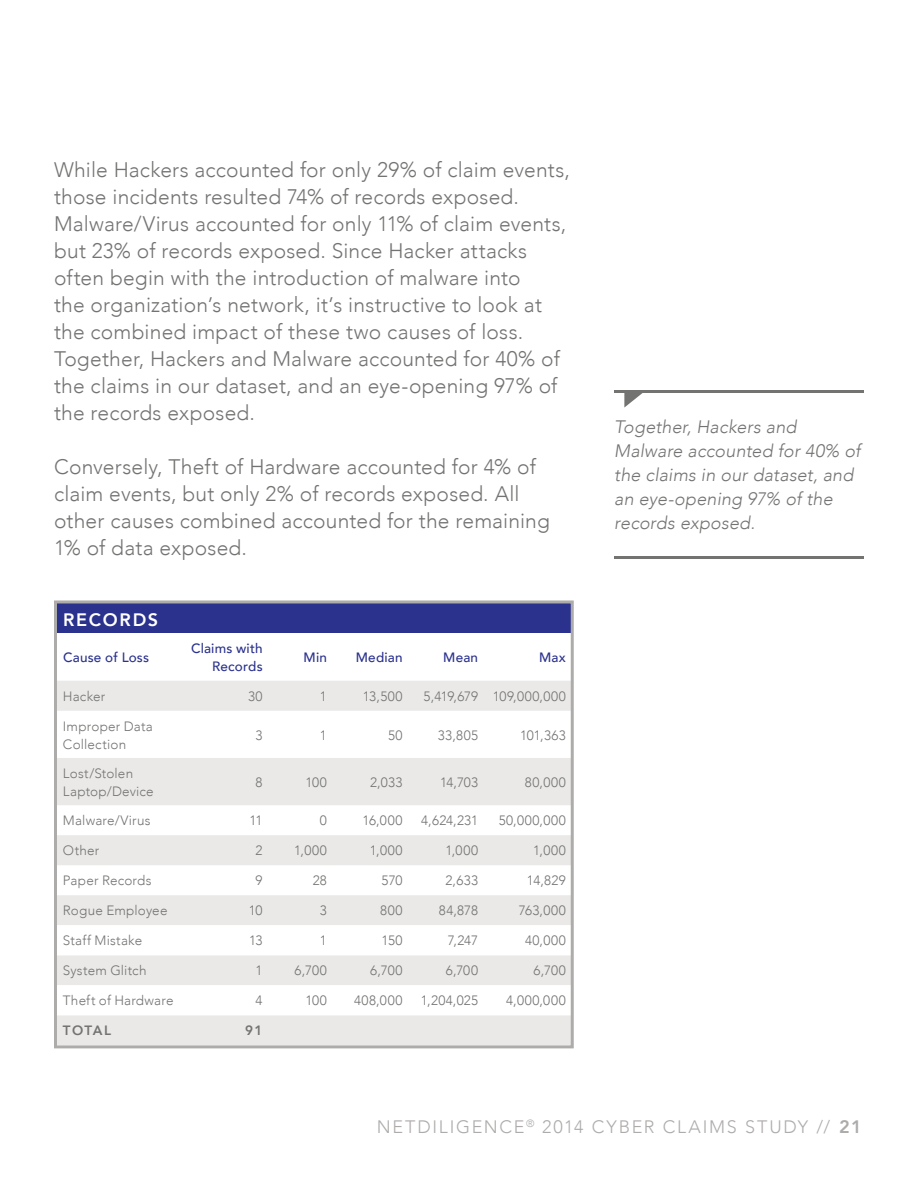
<style>
.page{position:relative;width:918px;height:1188px;background:#fff}
.page>*{position:absolute;margin:0;border:0;box-sizing:border-box;transform-origin:0 0}
.Body_Copy{font:300 21px/27px "Avenir";letter-spacing:.01em;color:#737472}
.Note{font:italic 300 18px/24px "Avenir";letter-spacing:.01em;color:#737472}
.t1{font:300 18px "Avenir";letter-spacing:.095em;color:#aeacab}
.Body_Copy-2{font:800 18px "Avenir";letter-spacing:.095em;color:#fff}
.Body_Copy-3{font:300 13.5px/18px "Avenir";letter-spacing:.015em;color:#737472}
.Body_Copy-4{font:500 13.5px/18px "Avenir";letter-spacing:.015em;color:#2b328d;text-align:right}
.Body_Copy-5{font:300 13.5px "Avenir";letter-spacing:.055em;color:#737472}
.Body_Copy-6{font:800 13.5px "Avenir";letter-spacing:.095em;color:#737472}
.s1{font-weight:800}
</style>
<div class="page">
<hr style="left:614px;top:390px;width:250px;height:3px;background:#737472">
<hr style="left:614px;top:556px;width:250px;height:3px;background:#737472">
<svg style="left:624px;top:393px;width:19px;height:15px"></svg>
<div style="left:57px;top:603px;width:515px;height:30px;background:#2b328d"></div>
<svg style="left:58px;top:681px;width:512px;height:363px;fill:#eae9e8"></svg>
<svg style="left:58px;top:925px;width:512px;height:90px"></svg>
<div style="left:54px;top:600px;width:520px;height:448px;border:3px solid #aeacab"></div>
<p class="Body_Copy" style="left:54px;top:156px;width:518px">While Hackers accounted for only 29% of claim events, those incidents resulted 74% of records exposed.<br>Malware/Virus accounted for only 11% of claim events, but 23% of records exposed. Since Hacker attacks often begin with the introduction of malware into<br>the organization’s network, it’s instructive to look at the combined impact of these two causes of loss.<br>Together, Hackers and Malware accounted for 40% of the claims in our dataset, and an eye-opening 97% of the records exposed.</p>
<p class="Body_Copy" style="left:54px;top:453px;width:497px">Conversely, Theft of Hardware accounted for 4% of claim events, but only 2% of records exposed. All other causes combined accounted for the remaining 1% of data exposed.</p>
<p class="Body_Copy-2" style="left:63px;top:603px;width:97px">RECORDS</p>
<p class="Body_Copy-4" style="left:63px;top:648px;width:88px">Cause of Loss</p>
<p class="Body_Copy-4" style="left:191px;top:639px;width:73px">Claims with<br>Records</p>
<p class="Body_Copy-4" style="left:304px;top:648px;width:25px">Min</p>
<p class="Body_Copy-4" style="left:356px;top:648px;width:48px">Median</p>
<p class="Body_Copy-4" style="left:443px;top:648px;width:36px">Mean</p>
<p class="Body_Copy-4" style="left:539px;top:648px;width:28px">Max</p>
<p class="Body_Copy-3" style="left:63px;top:687px;width:44px">Hacker</p>
<p class="Body_Copy-3" style="left:248px;top:687px;width:16px">30</p>
<p class="Body_Copy-3" style="left:320px;top:687px;width:9px">1</p>
<p class="Body_Copy-3" style="left:363px;top:687px;width:41px">13,500</p>
<p class="Body_Copy-3" style="left:424px;top:687px;width:56px">5,419,679</p>
<p class="Body_Copy-5" style="left:493px;top:688px;width:75px">109,000,000</p>
<p class="Body_Copy-3" style="left:63px;top:717px;width:91px">Improper Data<br>Collection</p>
<p class="Body_Copy-3" style="left:256px;top:726px;width:9px">3</p>
<p class="Body_Copy-3" style="left:320px;top:726px;width:9px">1</p>
<p class="Body_Copy-3" style="left:388px;top:726px;width:16px">50</p>
<p class="Body_Copy-3" style="left:438px;top:726px;width:42px">33,805</p>
<p class="Body_Copy-3" style="left:520px;top:726px;width:47px">101,363</p>
<p class="Body_Copy-3" style="left:63px;top:764px;width:92px">Lost/Stolen<br>Laptop/Device</p>
<p class="Body_Copy-3" style="left:256px;top:773px;width:9px">8</p>
<p class="Body_Copy-3" style="left:305px;top:773px;width:23px">100</p>
<p class="Body_Copy-3" style="left:370px;top:773px;width:34px">2,033</p>
<p class="Body_Copy-3" style="left:440px;top:773px;width:40px">14,703</p>
<p class="Body_Copy-3" style="left:525px;top:773px;width:42px">80,000</p>
<p class="Body_Copy-3" style="left:63px;top:812px;width:89px">Malware/Virus</p>
<p class="Body_Copy-3" style="left:250px;top:812px;width:14px">11</p>
<p class="Body_Copy-3" style="left:320px;top:812px;width:9px">0</p>
<p class="Body_Copy-3" style="left:363px;top:812px;width:41px">16,000</p>
<p class="Body_Copy-3" style="left:421px;top:812px;width:58px">4,624,231</p>
<p class="Body_Copy-3" style="left:499px;top:812px;width:69px">50,000,000</p>
<p class="Body_Copy-3" style="left:63px;top:842px;width:38px">Other</p>
<p class="Body_Copy-3" style="left:256px;top:842px;width:9px">2</p>
<p class="Body_Copy-3" style="left:294px;top:842px;width:34px">1,000</p>
<p class="Body_Copy-3" style="left:370px;top:842px;width:34px">1,000</p>
<p class="Body_Copy-3" style="left:445px;top:842px;width:34px">1,000</p>
<p class="Body_Copy-3" style="left:533px;top:842px;width:34px">1,000</p>
<p class="Body_Copy-3" style="left:63px;top:872px;width:90px">Paper Records</p>
<p class="Body_Copy-3" style="left:256px;top:872px;width:9px">9</p>
<p class="Body_Copy-3" style="left:313px;top:872px;width:16px">28</p>
<p class="Body_Copy-3" style="left:382px;top:872px;width:22px">570</p>
<p class="Body_Copy-3" style="left:446px;top:872px;width:34px">2,633</p>
<p class="Body_Copy-3" style="left:527px;top:872px;width:40px">14,829</p>
<p class="Body_Copy-3" style="left:63px;top:902px;width:106px">Rogue Employee</p>
<p class="Body_Copy-3" style="left:249px;top:902px;width:15px">10</p>
<p class="Body_Copy-3" style="left:320px;top:902px;width:9px">3</p>
<p class="Body_Copy-3" style="left:380px;top:902px;width:24px">800</p>
<p class="Body_Copy-3" style="left:439px;top:902px;width:41px">84,878</p>
<p class="Body_Copy-3" style="left:519px;top:902px;width:49px">763,000</p>
<p class="Body_Copy-3" style="left:63px;top:932px;width:81px">Staff Mistake</p>
<p class="Body_Copy-3" style="left:249px;top:932px;width:15px">13</p>
<p class="Body_Copy-3" style="left:320px;top:932px;width:9px">1</p>
<p class="Body_Copy-3" style="left:382px;top:932px;width:22px">150</p>
<p class="Body_Copy-3" style="left:448px;top:932px;width:32px">7,247</p>
<p class="Body_Copy-3" style="left:525px;top:932px;width:42px">40,000</p>
<p class="Body_Copy-3" style="left:63px;top:962px;width:85px">System Glitch</p>
<p class="Body_Copy-3" style="left:256px;top:962px;width:9px">1</p>
<p class="Body_Copy-3" style="left:295px;top:962px;width:34px">6,700</p>
<p class="Body_Copy-3" style="left:370px;top:962px;width:34px">6,700</p>
<p class="Body_Copy-3" style="left:446px;top:962px;width:34px">6,700</p>
<p class="Body_Copy-3" style="left:534px;top:962px;width:34px">6,700</p>
<p class="Body_Copy-3" style="left:63px;top:992px;width:112px">Theft of Hardware</p>
<p class="Body_Copy-3" style="left:256px;top:992px;width:9px">4</p>
<p class="Body_Copy-3" style="left:305px;top:992px;width:23px">100</p>
<p class="Body_Copy-3" style="left:354px;top:992px;width:50px">408,000</p>
<p class="Body_Copy-3" style="left:421px;top:992px;width:59px">1,204,025</p>
<p class="Body_Copy-3" style="left:506px;top:992px;width:61px">4,000,000</p>
<p class="Body_Copy-6" style="left:63px;top:1018px;width:50px">TOTAL</p>
<p class="Body_Copy-6" style="left:245px;top:1018px;width:19px">91</p>
<p class="Note" style="left:614px;top:415px;width:248px">Together, Hackers and<br>Malware accounted for 40% of the claims in our dataset, and an eye-opening 97% of the records exposed.</p>
<p class="t1" style="left:377px;top:1116px;width:486px">NETDILIGENCE<sup>®</sup> 2014 CYBER CLAIMS STUDY // <span class="s1">21</span></p>
</div>
